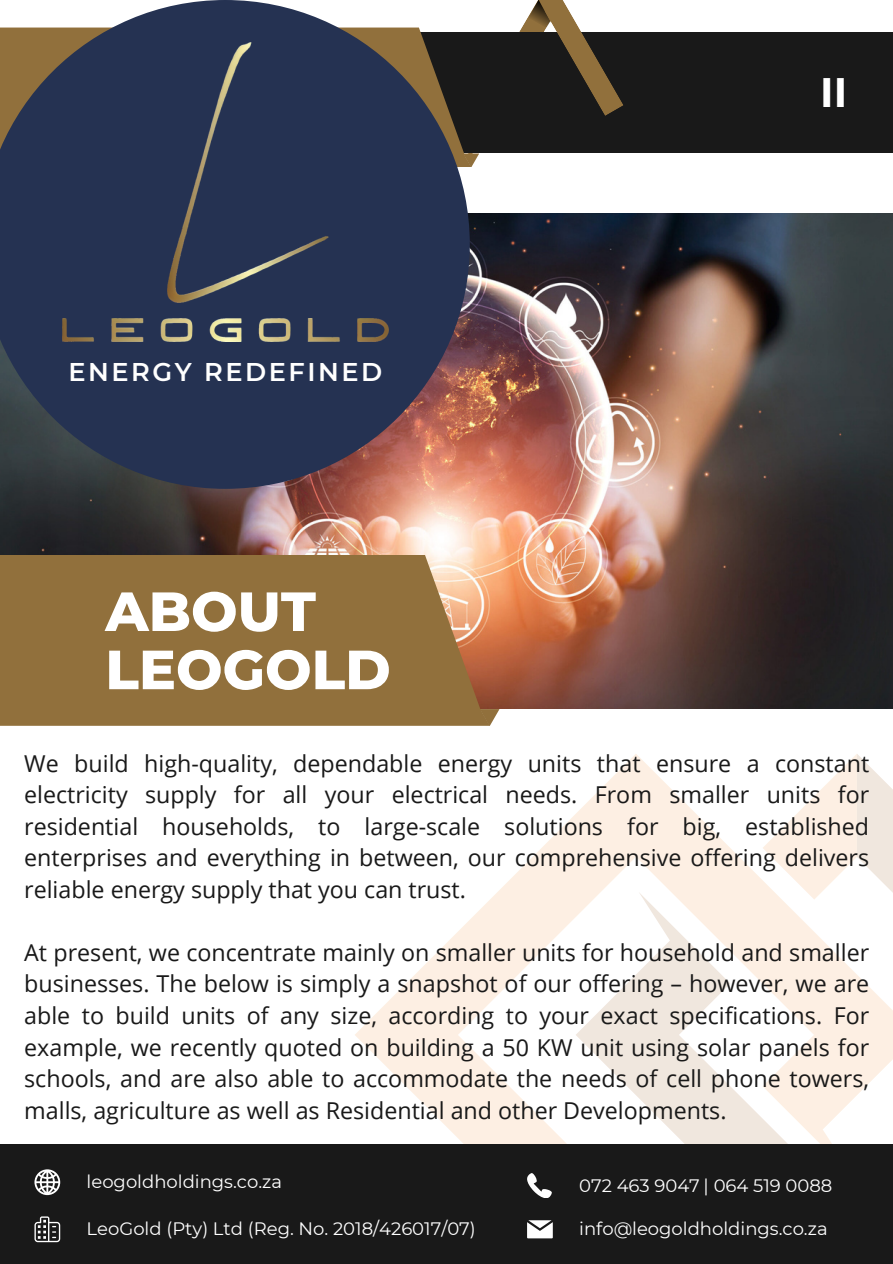
<style>
.page{position:relative;width:893px;height:1264px;background:#fff}
.page>*{position:absolute;margin:0;border:0;box-sizing:border-box;transform-origin:0 0}
.t1{font:800 55.05px/58.2px "Montserrat";color:#fff}
.t2{font:700 41.1px "Montserrat";color:#fff}
.t3{font:600 25.65px "Montserrat";letter-spacing:.1em;color:#fff}
.t4{font:23.25px/31.5px "Open Sans";color:#191919;text-align:justify}
.t5{font:18px "Montserrat";color:#fff}
</style>
<div class="page">
<div style="left:395px;top:33px;width:497px;height:120px;background:#191919"></div>
<svg style="left:470px;top:0;width:153px;height:167px"></svg>
<svg style="left:355px;top:815px;width:220px;height:329px"></svg>
<svg style="left:575px;top:754px;width:317px;height:390px"></svg>
<img style="left:0;top:214px;width:892px;height:495px">
<div style="left:0;top:709px;width:499px;height:16px;background:#91703c"></div>
<div style="left:0;top:554px;width:481px;height:157px;background:#91703c"></div>
<svg style="left:0;top:0;width:470px;height:489px;background:#414358"></svg>
<img style="left:167px;top:43px;width:161px;height:259px">
<img style="left:63px;top:319px;width:325px;height:22px">
<div style="left:0;top:1144px;width:892px;height:119px;background:#191919"></div>
<svg style="left:34px;top:1169px;width:26px;height:26px"></svg>
<svg style="left:527px;top:1220px;width:25px;height:18px"></svg>
<svg style="left:527px;top:1173px;width:24px;height:24px"></svg>
<svg style="left:34px;top:1216px;width:26px;height:26px"></svg>
<p class="t3" style="left:68px;top:356px;width:315px">ENERGY REDEFINED</p>
<p class="t1" style="left:105px;top:582px;width:287px">ABOUT<br>LEOGOLD</p>
<p class="t2" style="left:820px;top:67px;width:28px">II</p>
<p class="t4" style="left:24px;top:747px;width:846px">We build high-quality, dependable energy units that ensure a constant electricity supply for all your electrical needs. From smaller units for residential households, to large-scale solutions for big, established enterprises and everything in between, our comprehensive offering delivers reliable energy supply that you can trust.</p>
<p class="t4" style="left:24px;top:936px;width:846px">At present, we concentrate mainly on smaller units for household and smaller businesses. The below is simply a snapshot of our offering – however, we are able to build units of any size, according to your exact specifications. For example, we recently quoted on building a 50 KW unit using solar panels for schools, and are also able to accommodate the needs of cell phone towers, malls, agriculture as well as Residential and other Developments.</p>
<p class="t5" style="left:87px;top:1170px;width:197px">leogoldholdings.co.za</p>
<p class="t5" style="left:87px;top:1217px;width:390px">LeoGold (Pty) Ltd (Reg. No. 2018/426017/07)</p>
<p class="t5" style="left:579px;top:1174px;width:255px">072 463 9047 | 064 519 0088</p>
<p class="t5" style="left:579px;top:1217px;width:250px">info@leogoldholdings.co.za</p>
</div>
